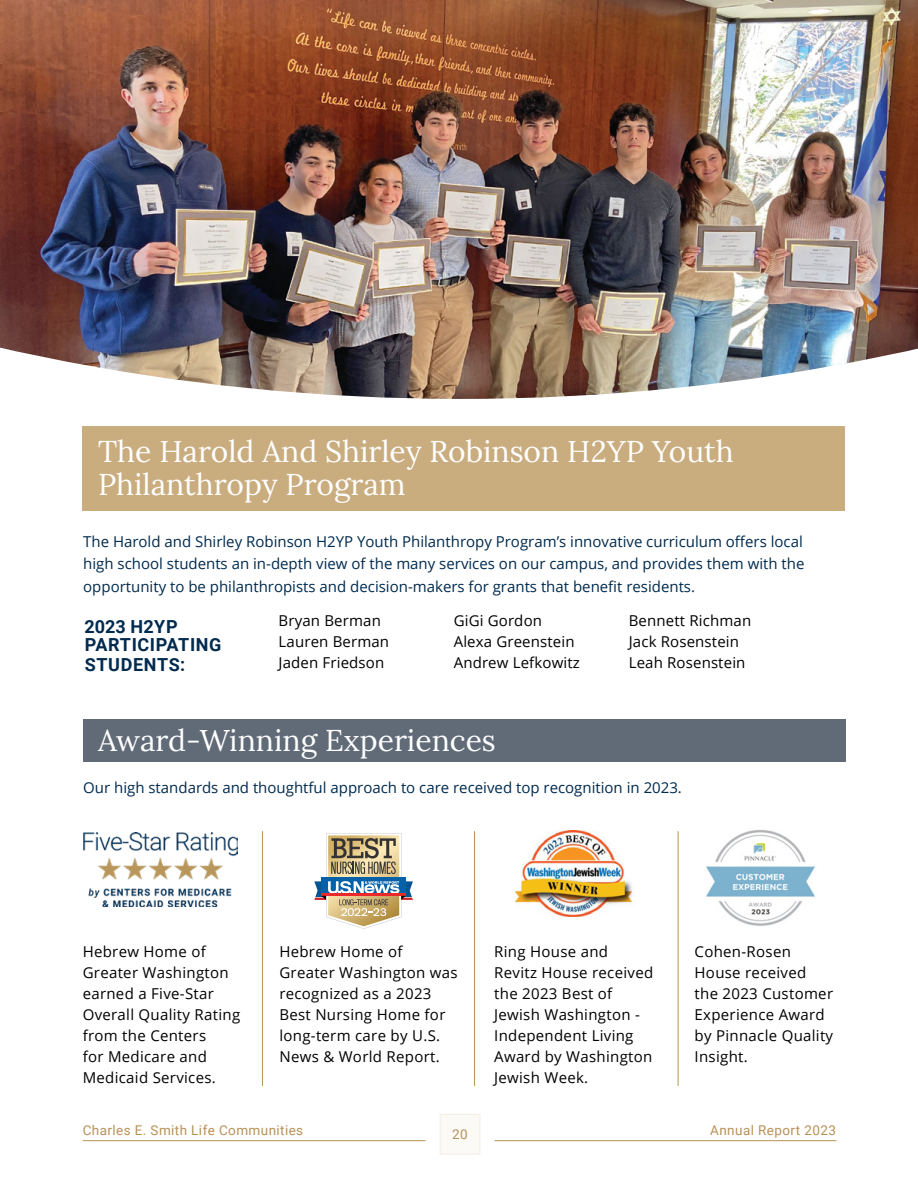
<style>
.page{position:relative;width:918px;height:1188px;background:#fff}
.page>*{position:absolute;margin:0;border:0;box-sizing:border-box;transform-origin:0 0}
.t1{font:30px/33px "Lora";color:#fff}
.t2{font:700 18px/18px "Roboto";letter-spacing:.035em;color:#002a4e}
.t3{font:15px/21px "Open Sans";letter-spacing:.02em;color:#000}
.t4{font:15px/22.5px "Open Sans";color:#002a4e;text-align:justify}
.t5{font:13.5px "Roboto";letter-spacing:.03em;color:#b79257}
</style>
<div class="page">
<img style="left:0;top:0;width:918px;height:399px">
<div style="left:83px;top:426px;width:762px;height:84px;background:#caad7f"></div>
<div style="left:83px;top:719px;width:763px;height:43px;background:#616b78"></div>
<svg style="left:314px;top:833px;width:99px;height:96px"></svg>
<img style="left:83px;top:833px;width:155px;height:74px">
<img style="left:516px;top:831px;width:117px;height:86px">
<img style="left:706px;top:830px;width:109px;height:96px">
<hr style="left:262px;top:831px;width:1px;height:255px;background:#b79257">
<hr style="left:474px;top:831px;width:1px;height:255px;background:#b79257">
<hr style="left:678px;top:831px;width:1px;height:255px;background:#b79257">
<div style="left:440px;top:1114px;width:40px;height:41px;background:#fcfaf7;border:1px solid #f4ede4"></div>
<hr style="left:83px;top:1140px;width:343px;height:1px;background:#b79257">
<hr style="left:495px;top:1140px;width:341px;height:1px;background:#b79257">
<h1 class="t1" style="left:98px;top:433px;width:637px">The Harold And Shirley Robinson H2YP Youth<br>Philanthropy Program</h1>
<p class="t4" style="left:83px;top:529px;width:723px">The Harold and Shirley Robinson H2YP Youth Philanthropy Program’s innovative curriculum offers local high school students an in-depth view of the many services on our campus, and provides them with the opportunity to be philanthropists and decision-makers for grants that benefit residents.</p>
<p class="t2" style="left:85px;top:617px;width:138px">2023 H2YP<br>PARTICIPATING</p>
<p class="t2" style="left:85px;top:655px;width:102px">STUDENTS:</p>
<p class="t3" style="left:279px;top:610px;width:112px">Bryan Berman<br>Lauren Berman<br>Jaden Friedson</p>
<p class="t3" style="left:454px;top:610px;width:128px">GiGi Gordon<br>Alexa Greenstein<br>Andrew Lefkowitz</p>
<p class="t3" style="left:629px;top:610px;width:124px">Bennett Richman<br>Jack Rosenstein<br>Leah Rosenstein</p>
<h1 class="t1" style="left:98px;top:722px;width:399px">Award-Winning Experiences</h1>
<p class="t4" style="left:83px;top:776px;width:600px">Our high standards and thoughtful approach to care received top recognition in 2023.</p>
<p class="t3" style="left:83px;top:941px;width:159px">Hebrew Home of<br>Greater Washington earned a Five-Star<br>Overall Quality Rating from the Centers<br>for Medicare and<br>Medicaid Services.</p>
<p class="t3" style="left:279px;top:941px;width:180px">Hebrew Home of<br>Greater Washington was recognized as a 2023<br>Best Nursing Home for long-term care by U.S.<br>News &amp; World Report.</p>
<p class="t3" style="left:494px;top:941px;width:161px">Ring House and<br>Revitz House received the 2023 Best of<br>Jewish Washington -<br>Independent Living<br>Award by Washington<br>Jewish Week.</p>
<p class="t3" style="left:695px;top:941px;width:140px">Cohen-Rosen<br>House received the 2023 Customer<br>Experience Award by Pinnacle Quality<br>Insight.</p>
<p class="t5" style="left:83px;top:1121px;width:222px">Charles E. Smith Life Communities</p>
<p class="t5" style="left:452px;top:1124px;width:17px">20</p>
<p class="t5" style="left:710px;top:1121px;width:127px">Annual Report 2023</p>
</div>
